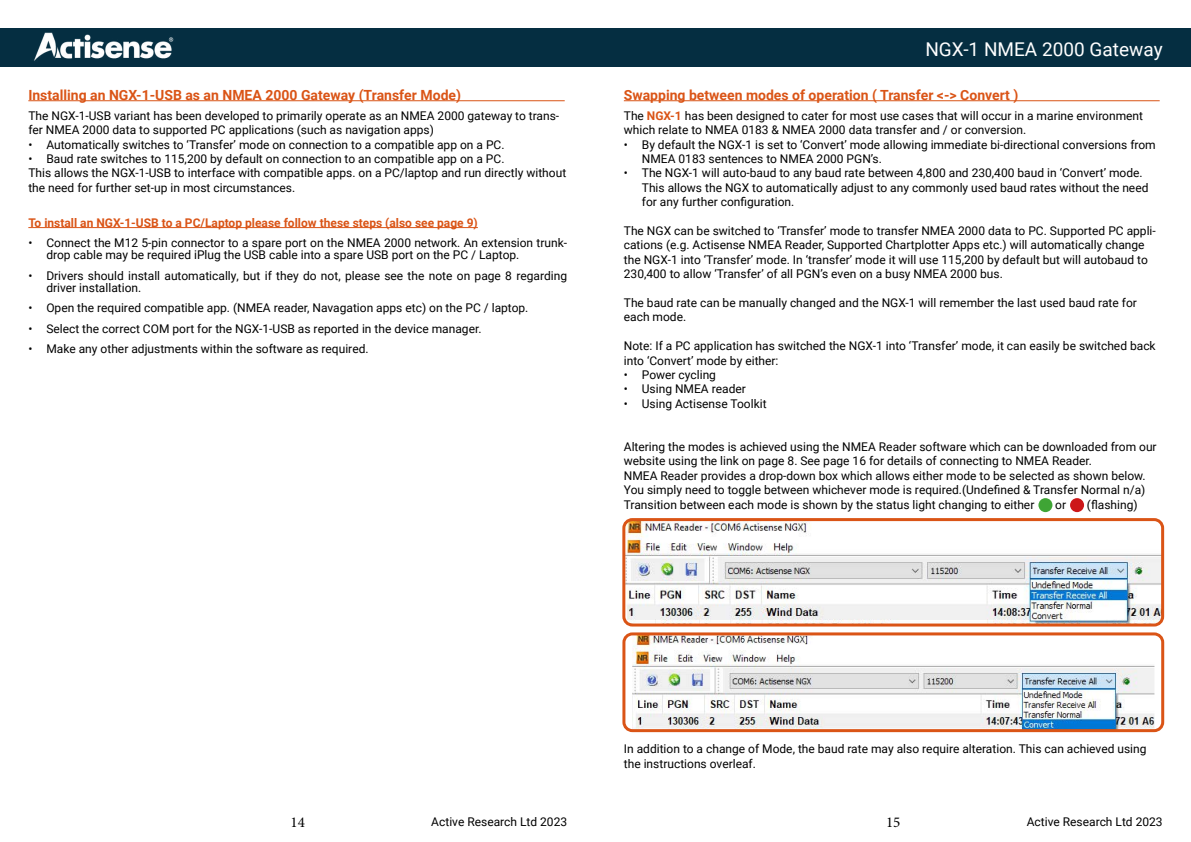
<style>
.page{position:relative;width:1191px;height:842px;background:#fff}
.page>*{position:absolute;margin:0;border:0;box-sizing:border-box;transform-origin:0 0}
.t1{font:19px "Roboto";color:#fff}
.t2{font:15px "Minion Pro";color:#000}
.t3{font:700 14px "Roboto";color:#da5416}
.t4{font:12px/14.4px "Roboto";color:#000}
.t5{font:700 12px "Roboto";color:#da5416}
.s1{font-weight:700;color:#da5416}
</style>
<div class="page">
<div style="left:0;top:28px;width:1191px;height:39px;background:#052e41"></div>
<img style="left:33px;top:32px;width:141px;height:29px">
<hr style="left:28px;top:100px;width:537px;height:1px;background:#da5416">
<hr style="left:28px;top:227px;width:450px;height:1px;background:#da5416">
<hr style="left:624px;top:100px;width:535px;height:1px;background:#da5416">
<img style="left:626px;top:522px;width:535px;height:103px">
<div style="left:622px;top:518px;width:542px;height:108px;border:3px solid #da5416;border-radius:9px"></div>
<img style="left:632px;top:636px;width:522px;height:92px">
<div style="left:622px;top:632px;width:542px;height:100px;border:3px solid #da5416;border-radius:9px"></div>
<div style="left:1037px;top:497px;width:16px;height:16px;background:#3fa535;border-radius:50%"></div>
<div style="left:1036px;top:496px;width:18px;height:18px;border:2px solid #fff;border-radius:50%"></div>
<div style="left:1069px;top:497px;width:16px;height:16px;background:#cd1719;border-radius:50%"></div>
<div style="left:1068px;top:496px;width:18px;height:18px;border:2px solid #fff;border-radius:50%"></div>
<p class="t3" style="left:28px;top:85px;width:434px">Installing an NGX-1-USB as an NMEA 2000 Gateway (Transfer Mode)</p>
<p class="t4" style="left:28px;top:108px;width:532px">The NGX-1-USB variant has been developed to primarily operate as an NMEA 2000 gateway to trans&shy;fer NMEA 2000 data to supported PC applications (such as navigation apps)</p>
<p class="t4" style="left:28px;top:137px;width:478px">• Automatically switches to ‘Transfer’ mode on connection to a compatible app on a PC.</p>
<p class="t4" style="left:28px;top:151px;width:539px">• Baud rate switches to 115,200 by default on connection to an compatible app on a PC.<br>This allows the NGX-1-USB to interface with compatible apps. on a PC/laptop and run directly without the need for further set-up in most circumstances.</p>
<p class="t5" style="left:28px;top:214px;width:451px">To install an NGX-1-USB to a PC/Laptop please follow these steps (also see page 9)</p>
<p class="t4" style="left:46px;top:236px;width:522px;line-height:12px;text-indent:-18px">• Connect the M12 5-pin connector to a spare port on the NMEA 2000 network. An extension trunk&shy;drop cable may be required iPlug the USB cable into a spare USB port on the PC / Laptop.</p>
<p class="t4" style="left:46px;top:269px;width:522px;line-height:12px;text-indent:-18px">• Drivers should install automatically, but if they do not, please see the note on page 8 regarding driver installation.</p>
<p class="t4" style="left:28px;top:300px;width:501px">• Open the required compatible app. (NMEA reader, Navagation apps etc) on the PC / laptop.</p>
<p class="t4" style="left:28px;top:321px;width:455px">• Select the correct COM port for the NGX-1-USB as reported in the device manager.</p>
<p class="t4" style="left:28px;top:341px;width:342px">• Make any other adjustments within the software as required.</p>
<h1 class="t1" style="left:925px;top:36px;width:239px">NGX-1 NMEA 2000 Gateway</h1>
<p class="t3" style="left:624px;top:85px;width:396px">Swapping between modes of operation ( Transfer &lt;-&gt; Convert )</p>
<p class="t4" style="left:624px;top:108px;width:521px">The <span class="s1">NGX-1</span> has been designed to cater for most use cases that will occur in a marine environment which relate to NMEA 0183 &amp; NMEA 2000 data transfer and / or conversion.</p>
<p class="t4" style="left:642px;top:137px;width:515px;text-indent:-18px">• By default the NGX-1 is set to ‘Convert’ mode allowing immediate bi-directional conversions from<br>NMEA 0183 sentences to NMEA 2000 PGN’s.</p>
<p class="t4" style="left:642px;top:165px;width:508px;text-indent:-18px">• The NGX-1 will auto-baud to any baud rate between 4,800 and 230,400 baud in ‘Convert’ mode.<br>This allows the NGX to automatically adjust to any commonly used baud rates without the need for any further configuration.</p>
<p class="t4" style="left:624px;top:223px;width:533px">The NGX can be switched to ‘Transfer’ mode to transfer NMEA 2000 data to PC. Supported PC appli&shy;cations (e.g. Actisense NMEA Reader, Supported Chartplotter Apps etc.) will automatically change the NGX-1 into ‘Transfer’ mode. In ‘transfer’ mode it will use 115,200 by default but will autobaud to 230,400 to allow ‘Transfer’ of all PGN’s even on a busy NMEA 2000 bus.</p>
<p class="t4" style="left:624px;top:295px;width:514px">The baud rate can be manually changed and the NGX-1 will remember the last used baud rate for each mode.</p>
<p class="t4" style="left:624px;top:338px;width:533px">Note: If a PC application has switched the NGX-1 into ‘Transfer’ mode, it can easily be switched back into ‘Convert’ mode by either:</p>
<p class="t4" style="left:624px;top:367px;width:94px">• Power cycling</p>
<p class="t4" style="left:624px;top:381px;width:123px">• Using NMEA reader</p>
<p class="t4" style="left:624px;top:396px;width:144px">• Using Actisense Toolkit</p>
<p class="t4" style="left:624px;top:439px;width:534px">Altering the modes is achieved using the NMEA Reader software which can be downloaded from our website using the link on page 8. See page 16 for details of connecting to NMEA Reader.<br>NMEA Reader provides a drop-down box which allows either mode to be selected as shown below.<br>You simply need to toggle between whichever mode is required.(Undefined &amp; Transfer Normal n/a)<br>Transition between each mode is shown by the status light changing to either</p>
<p class="t4" style="left:1055px;top:497px;width:12px">or</p>
<p class="t4" style="left:1087px;top:497px;width:52px">(flashing)</p>
<p class="t4" style="left:624px;top:741px;width:524px">In addition to a change of Mode, the baud rate may also require alteration. This can achieved using the instructions overleaf.</p>
<p class="t2" style="left:290px;top:812px;width:16px">14</p>
<p class="t4" style="left:431px;top:814px;width:137px">Active Research Ltd 2023</p>
<p class="t2" style="left:886px;top:812px;width:16px">15</p>
<p class="t4" style="left:1026px;top:814px;width:137px">Active Research Ltd 2023</p>
</div>
